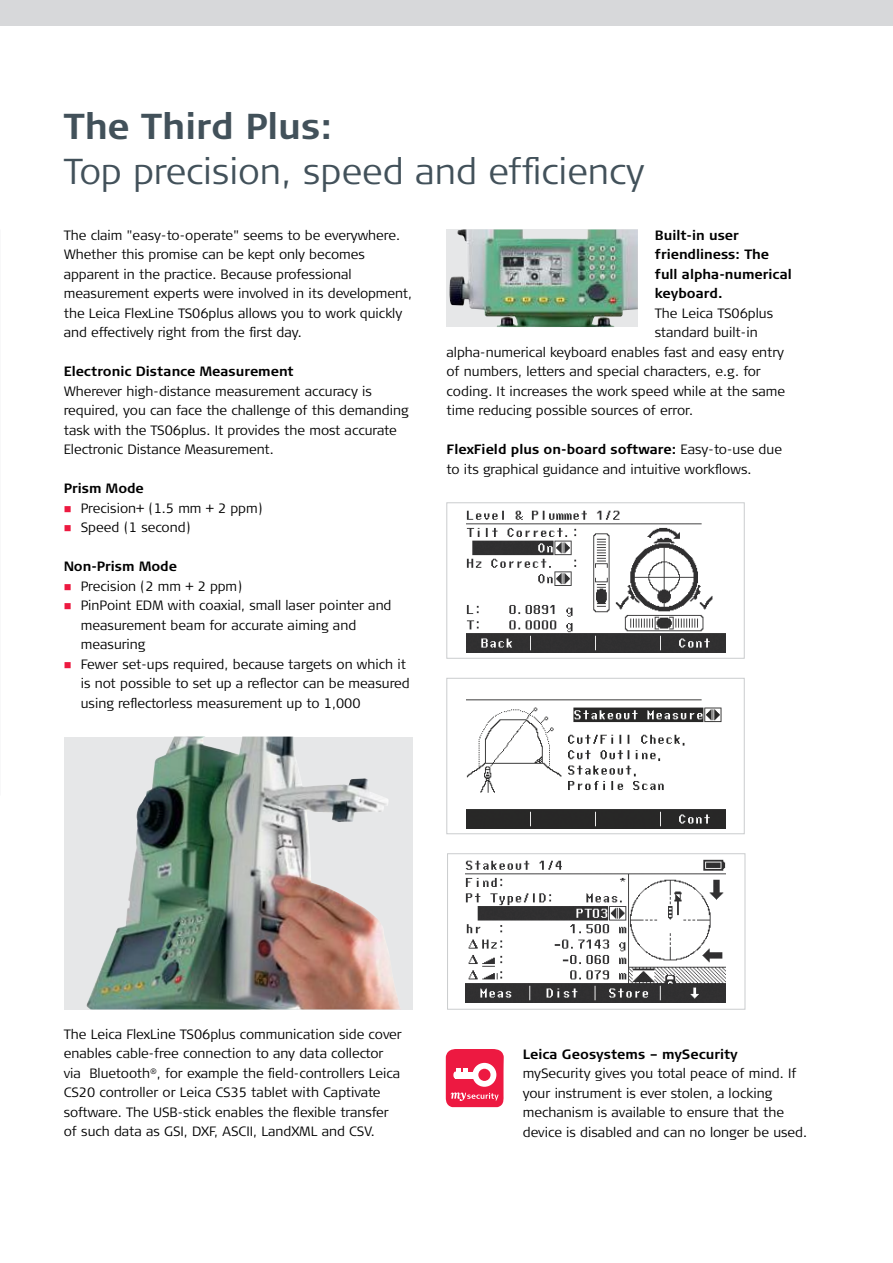
<style>
.page{position:relative;width:893px;height:1263px;background:#fff}
.page>*{position:absolute;margin:0;border:0;box-sizing:border-box;transform-origin:0 0}
.t1{font:300 36px "Signa Column";color:#42515a}
.t2{font:700 36px "Signa Column";color:#42515a}
.t3{font:300 13.5px/19.5px "Signa Column";color:#000}
.t4{font:700 13.5px/19.5px "Signa Column";color:#000}
.s1{font-weight:700}
</style>
<div class="page">
<div style="left:0;top:0;width:893px;height:26px;background:#d7d8da"></div>
<div style="left:64px;top:737px;width:348px;height:272px;background:#e6e7e8"></div>
<img style="left:86px;top:737px;width:314px;height:272px">
<img style="left:449px;top:230px;width:189px;height:97px">
<img style="left:466px;top:510px;width:259px;height:142px">
<div style="left:447px;top:502px;width:297px;height:156px;border:1px solid #caccce"></div>
<img style="left:467px;top:699px;width:258px;height:129px">
<div style="left:447px;top:678px;width:297px;height:156px;border:1px solid #caccce"></div>
<img style="left:466px;top:859px;width:259px;height:143px">
<div style="left:447px;top:853px;width:298px;height:156px;border:1px solid #caccce"></div>
<svg style="left:446px;top:1049px;width:58px;height:58px"></svg>
<h1 class="t2" style="left:64px;top:104px;width:270px">The Third Plus:</h1>
<h1 class="t1" style="left:64px;top:149px;width:582px">Top precision, speed and efficiency</h1>
<p class="t3" style="left:64px;top:225px;width:350px">The claim "easy-to-operate" seems to be everywhere.<br>Whether this promise can be kept only becomes apparent in the practice. Because professional measurement experts were involved in its development, the Leica FlexLine TS06plus allows you to work quickly and effectively right from the first day.</p>
<p class="t4" style="left:64px;top:362px;width:231px">Electronic Distance Measurement</p>
<p class="t3" style="left:64px;top:381px;width:346px">Wherever high-distance measurement accuracy is required, you can face the challenge of this demanding task with the TS06plus. It provides the most accurate Electronic Distance Measurement.</p>
<p class="t4" style="left:64px;top:479px;width:82px">Prism Mode</p>
<p class="t3" style="left:81px;top:498px;width:184px">Precision+ (1.5 mm + 2 ppm)<br>Speed (1 second)</p>
<p class="t4" style="left:64px;top:557px;width:115px">Non-Prism Mode</p>
<p class="t3" style="left:81px;top:576px;width:330px">Precision (2 mm + 2 ppm)<br>PinPoint EDM with coaxial, small laser pointer and measurement beam for accurate aiming and measuring<br>Fewer set-ups required, because targets on which it is not possible to set up a reflector can be measured using reflectorless measurement up to 1,000</p>
<p class="t4" style="left:655px;top:225px;width:138px">Built-in user friendliness: The full alpha-numerical keyboard.</p>
<p class="t3" style="left:655px;top:303px;width:120px">The Leica TS06plus</p>
<p class="t3" style="left:655px;top:323px;width:104px">standard built-in</p>
<p class="t3" style="left:446px;top:342px;width:339px">alpha-numerical keyboard enables fast and easy entry</p>
<p class="t3" style="left:446px;top:362px;width:316px">of numbers, letters and special characters, e.g. for</p>
<p class="t3" style="left:446px;top:381px;width:340px">coding. It increases the work speed while at the same</p>
<p class="t3" style="left:446px;top:401px;width:248px">time reducing possible sources of error.</p>
<p class="t3" style="left:446px;top:440px;width:337px"><span class="s1">FlexField plus on-board software:</span> Easy-to-use due to its graphical guidance and intuitive workflows.</p>
<p class="t3" style="left:64px;top:1025px;width:340px">The Leica FlexLine TS06plus communication side cover enables cable-free connection to any data collector via Bluetooth<sup>®</sup>, for example the field-controllers Leica CS20 controller or Leica CS35 tablet with Captivate software. The USB-stick enables the flexible transfer of such data as GSI, DXF, ASCII, LandXML and CSV.</p>
<p class="t4" style="left:523px;top:1044px;width:217px">Leica Geosystems – mySecurity</p>
<p class="t3" style="left:523px;top:1064px;width:286px">mySecurity gives you total peace of mind. If your instrument is ever stolen, a locking mechanism is available to ensure that the device is disabled and can no longer be used.</p>
</div>
